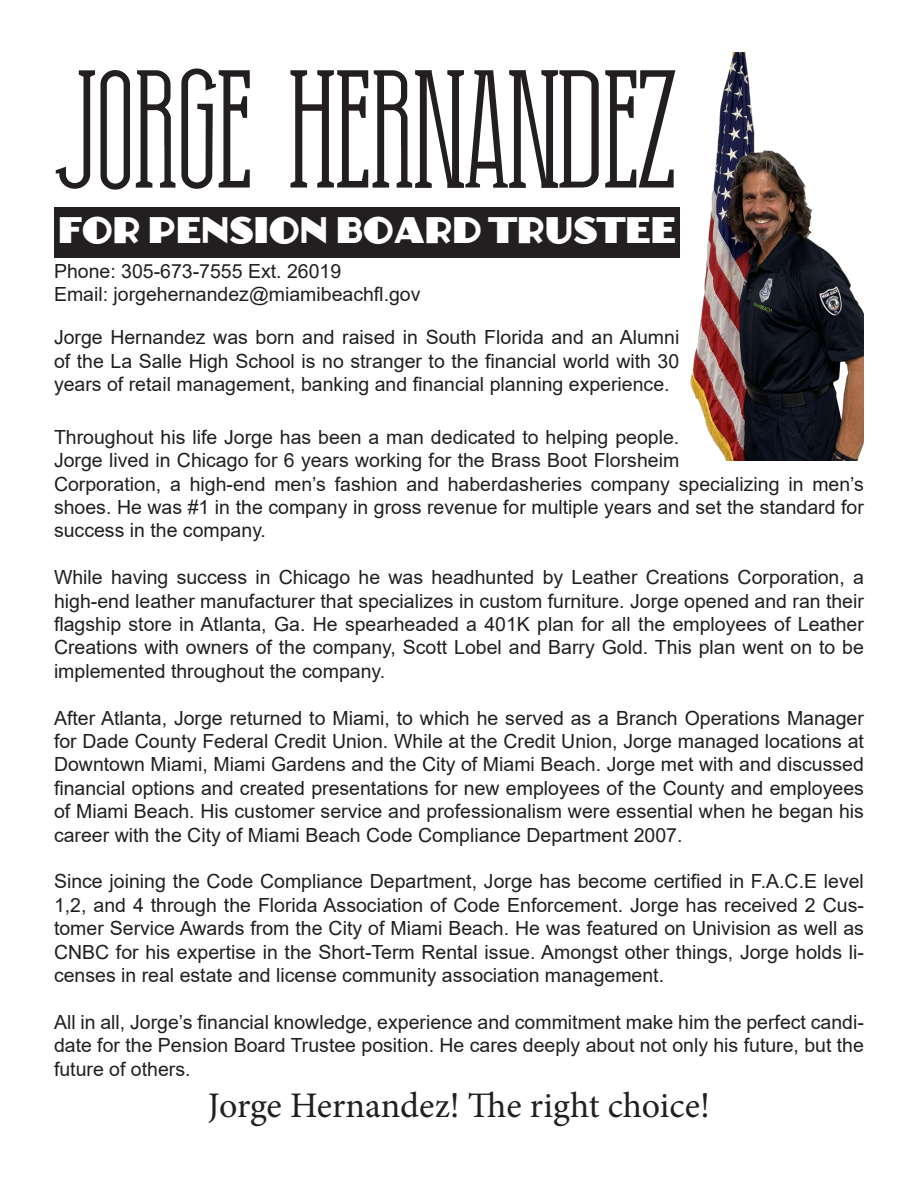
<style>
.page{position:relative;width:918px;height:1188px;background:#fff}
.page>*{position:absolute;margin:0;border:0;box-sizing:border-box;transform-origin:0 0}
.t1{font:150px "Thin Grotesk Serif";color:#231f20}
.t2{font:36px "Minion Pro";letter-spacing:-.005em;color:#231f20}
.t3{font:34.5px "Anchor Jack";color:#fff}
.t4{font:19.5px/23.4px "Arial";color:#231f20;text-align:justify}
</style>
<div class="page">
<div style="left:54px;top:207px;width:625px;height:51px;background:#231f20"></div>
<img style="left:679px;top:52px;width:185px;height:409px">
<p class="t1" style="left:56px;top:61px;width:623px">JORGE HERNANDEZ</p>
<p class="t3" style="left:58px;top:207px;width:619px">FOR PENSION BOARD TRUSTEE</p>
<p class="t4" style="left:54px;top:259px;width:289px">Phone: 305-673-7555 Ext. 26019</p>
<p class="t4" style="left:54px;top:283px;width:368px">Email: jorgehernandez@miamibeachfl.gov</p>
<p class="t4" style="left:54px;top:326px;width:627px">Jorge Hernandez was born and raised in South Florida and an Alumni of the La Salle High School is no stranger to the financial world with 30 years of retail management, banking and financial planning experience.</p>
<p class="t4" style="left:54px;top:425px;width:812px;text-align:left">Throughout his life Jorge has been a man dedicated to helping people.<br>Jorge lived in Chicago for 6 years working for the Brass Boot Florsheim<br>Corporation, a high-end men’s fashion and haberdasheries company specializing in men’s shoes. He was #1 in the company in gross revenue for multiple years and set the standard for success in the company.</p>
<p class="t4" style="left:54px;top:566px;width:811px">While having success in Chicago he was headhunted by Leather Creations Corporation, a high-end leather manufacturer that specializes in custom furniture. Jorge opened and ran their flagship store in Atlanta, Ga. He spearheaded a 401K plan for all the employees of Leather Creations with owners of the company, Scott Lobel and Barry Gold. This plan went on to be implemented throughout the company.</p>
<p class="t4" style="left:54px;top:706px;width:811px">After Atlanta, Jorge returned to Miami, to which he served as a Branch Operations Manager for Dade County Federal Credit Union. While at the Credit Union, Jorge managed locations at Downtown Miami, Miami Gardens and the City of Miami Beach. Jorge met with and discussed financial options and created presentations for new employees of the County and employees of Miami Beach. His customer service and professionalism were essential when he began his career with the City of Miami Beach Code Compliance Department 2007.</p>
<p class="t4" style="left:54px;top:870px;width:811px">Since joining the Code Compliance Department, Jorge has become certified in F.A.C.E level 1,2, and 4 through the Florida Association of Code Enforcement. Jorge has received 2 Cus&shy;tomer Service Awards from the City of Miami Beach. He was featured on Univision as well as CNBC for his expertise in the Short-Term Rental issue. Amongst other things, Jorge holds li&shy;censes in real estate and license community association management.</p>
<p class="t4" style="left:54px;top:1010px;width:811px">All in all, Jorge’s financial knowledge, experience and commitment make him the perfect candi&shy;date for the Pension Board Trustee position. He cares deeply about not only his future, but the future of others.</p>
<p class="t2" style="left:208px;top:1081px;width:504px">Jorge Hernandez! The right choice!</p>
</div>
